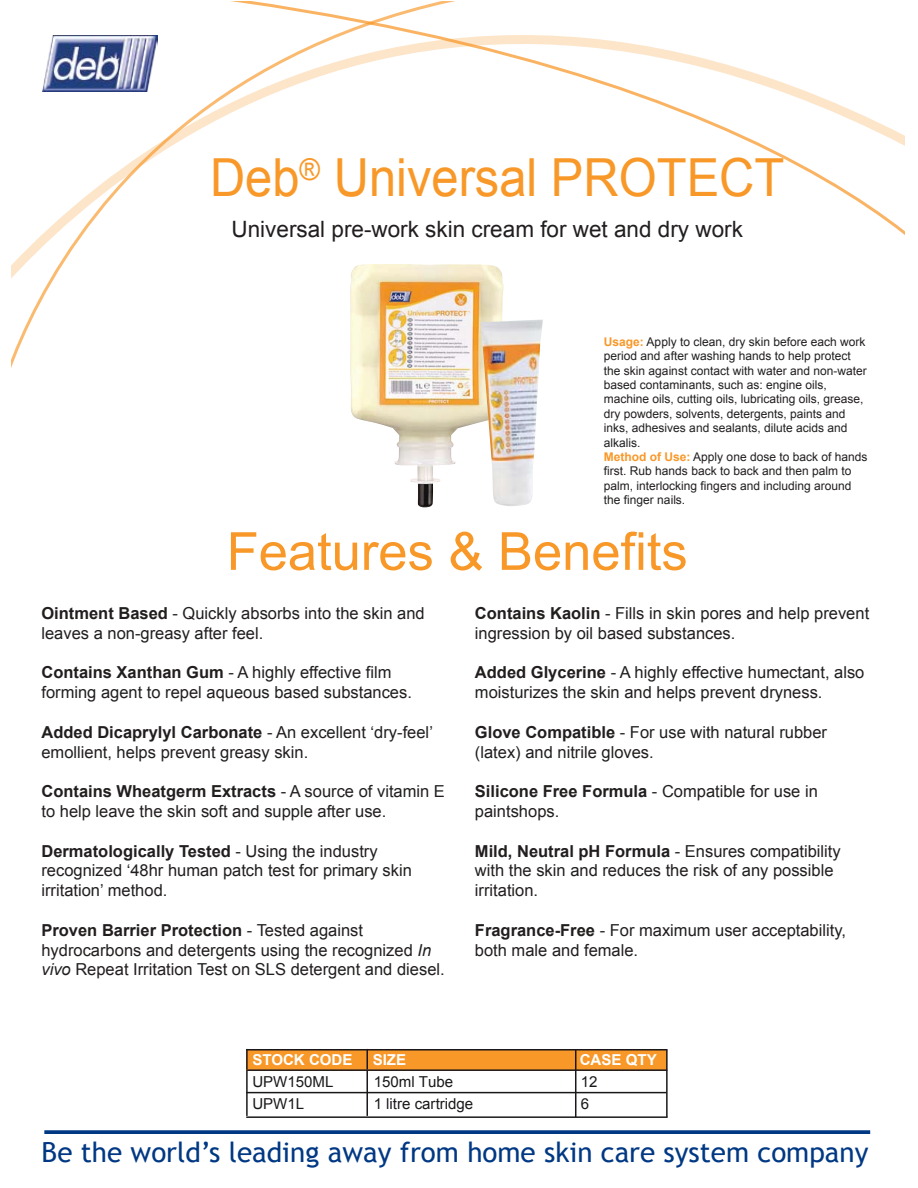
<style>
.page{position:relative;width:918px;height:1188px;background:#fff}
.page>*{position:absolute;margin:0;border:0;box-sizing:border-box;transform-origin:0 0}
.t1{font:52.5px "Arial";color:#f89828;scale:.93 1}
.t2{font:52.5px "Arial";color:#f89828}
.t3{font:27.9px "Trebuchet MS";color:#003883}
.t4{font:22.5px "Arial";color:#221e1e}
.t5{font:16.5px/19.8px "Arial";color:#221e1e}
.t6{font:15px/22.5px "Arial";color:#1b181c}
.t7{font:700 15px "Arial";color:#fff}
.t8{font:12px/14.4px "Arial";color:#221e1e}
.s1{font-weight:700;color:#f89828}
.s2{font-weight:700}
.s3{font-style:italic}
</style>
<div class="page">
<div style="left:247px;top:1049px;width:420px;height:22px;background:#f89828"></div>
<hr style="left:246px;top:1049px;width:2px;height:20px;background:#1b181c">
<hr style="left:246px;top:1071px;width:2px;height:45px;background:#1b181c">
<hr style="left:246px;top:1049px;width:421px;height:2px;background:#1b181c">
<hr style="left:366px;top:1049px;width:2px;height:20px;background:#1b181c">
<hr style="left:246px;top:1069px;width:421px;height:2px;background:#1b181c">
<hr style="left:366px;top:1071px;width:2px;height:45px;background:#1b181c">
<hr style="left:575px;top:1050px;width:1px;height:67px;background:#1b181c">
<hr style="left:246px;top:1092px;width:421px;height:1px;background:#1b181c">
<hr style="left:246px;top:1116px;width:422px;height:2px;background:#1b181c">
<svg style="left:11px;top:35px;width:165px;height:333px"></svg>
<svg style="left:176px;top:1px;width:728px;height:319px"></svg>
<svg style="left:44px;top:1130px;width:826px;height:4px;fill:#003883"></svg>
<hr style="left:666px;top:1049px;width:2px;height:68px;background:#1b181c">
<img style="left:350px;top:264px;width:154px;height:243px">
<img style="left:481px;top:320px;width:62px;height:186px">
<h1 class="t1" style="left:210px;top:144px;width:619px">Deb<sup>®</sup> Universal PROTECT</h1>
<h3 class="t4" style="left:232px;top:215px;width:513px">Universal pre-work skin cream for wet and dry work</h3>
<p class="t8" style="left:604px;top:335px;width:265px"><span class="s1">Usage:</span> Apply to clean, dry skin before each work period and after washing hands to help protect the skin against contact with water and non-water based contaminants, such as: engine oils, machine oils, cutting oils, lubricating oils, grease, dry powders, solvents, detergents, paints and inks, adhesives and sealants, dilute acids and alkalis.<br><span class="s1">Method of Use:</span> Apply one dose to back of hands first. Rub hands back to back and then palm to palm, interlocking fingers and including around the finger nails.</p>
<h1 class="t2" style="left:227px;top:517px;width:463px">Features &amp; Benefits</h1>
<p class="t5" style="left:41px;top:603px;width:385px"><span class="s2">Ointment Based</span> - Quickly absorbs into the skin and leaves a non-greasy after feel.</p>
<p class="t5" style="left:41px;top:663px;width:372px"><span class="s2">Contains Xanthan Gum</span> - A highly effective film forming agent to repel aqueous based substances.</p>
<p class="t5" style="left:41px;top:722px;width:393px"><span class="s2">Added Dicaprylyl Carbonate</span> - An excellent ‘dry-feel’ emollient, helps prevent greasy skin.</p>
<p class="t5" style="left:41px;top:782px;width:405px"><span class="s2">Contains Wheatgerm Extracts</span> - A source of vitamin E to help leave the skin soft and supple after use.</p>
<p class="t5" style="left:41px;top:841px;width:372px"><span class="s2">Dermatologically Tested</span> - Using the industry recognized ‘48hr human patch test for primary skin irritation’ method.</p>
<p class="t5" style="left:41px;top:920px;width:405px"><span class="s2">Proven Barrier Protection</span> - Tested against hydrocarbons and detergents using the recognized <span class="s3">In vivo</span> Repeat Irritation Test on SLS detergent and diesel.</p>
<p class="t5" style="left:475px;top:603px;width:396px"><span class="s2">Contains Kaolin</span> - Fills in skin pores and help prevent ingression by oil based substances.</p>
<p class="t5" style="left:475px;top:663px;width:391px"><span class="s2">Added Glycerine</span> - A highly effective humectant, also moisturizes the skin and helps prevent dryness.</p>
<p class="t5" style="left:475px;top:722px;width:354px"><span class="s2">Glove Compatible</span> - For use with natural rubber (latex) and nitrile gloves.</p>
<p class="t5" style="left:475px;top:782px;width:344px"><span class="s2">Silicone Free Formula</span> - Compatible for use in paintshops.</p>
<p class="t5" style="left:475px;top:841px;width:367px"><span class="s2">Mild, Neutral pH Formula</span> - Ensures compatibility with the skin and reduces the risk of any possible irritation.</p>
<p class="t5" style="left:475px;top:920px;width:373px"><span class="s2">Fragrance-Free</span> - For maximum user acceptability, both male and female.</p>
<p class="t7" style="left:580px;top:1050px;width:79px">CASE QTY</p>
<p class="t6" style="left:581px;top:1070px;width:18px">12</p>
<p class="t7" style="left:252px;top:1050px;width:102px">STOCK CODE</p>
<p class="t7" style="left:373px;top:1050px;width:35px">SIZE</p>
<p class="t6" style="left:252px;top:1070px;width:83px">UPW150ML</p>
<p class="t6" style="left:374px;top:1070px;width:101px">150ml Tube<br>1 litre cartridge</p>
<p class="t6" style="left:252px;top:1093px;width:53px">UPW1L</p>
<p class="t6" style="left:581px;top:1093px;width:10px">6</p>
<h2 class="t3" style="left:42px;top:1136px;width:828px">Be the world’s leading away from home skin care system company</h2>
</div>
